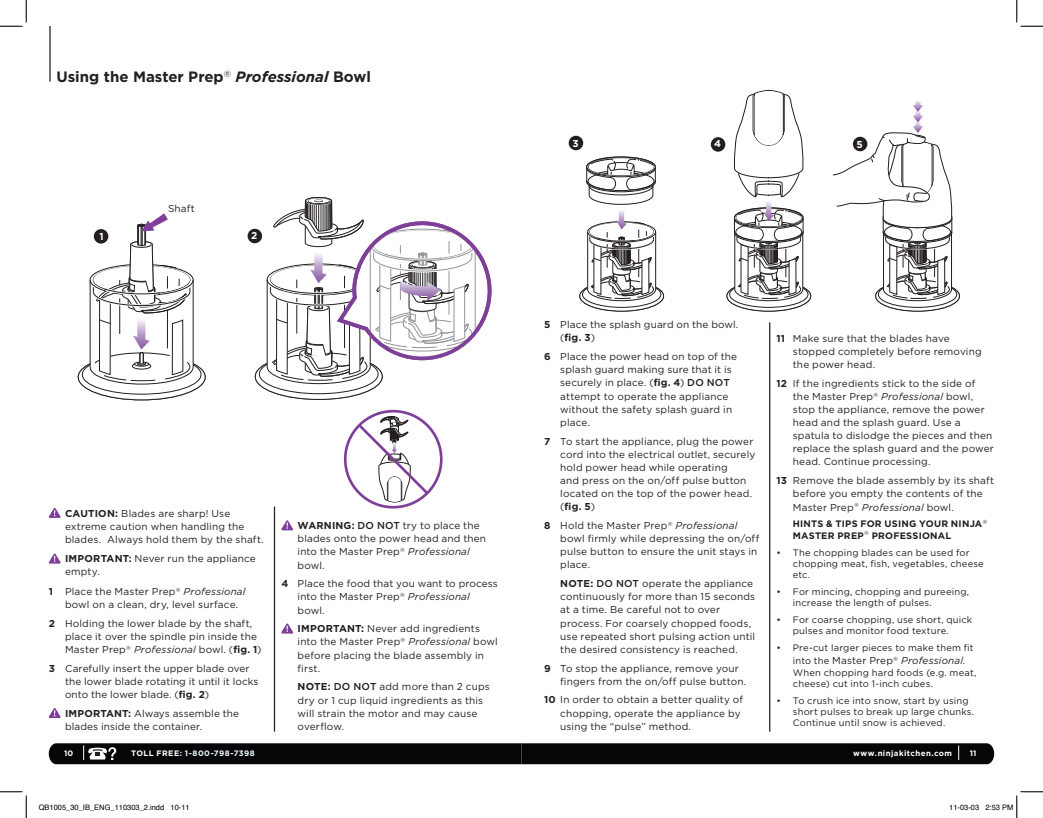
<style>
.page{position:relative;width:1043px;height:818px;background:#fff}
.page>*{position:absolute;margin:0;border:0;box-sizing:border-box;transform-origin:0 0}
.t1{font:700 15px "Gotham";color:#231f20}
.t2{font:10px/13.1px "Gotham";letter-spacing:.015em;color:#231f20}
.t3{font:italic 10px "Gotham";letter-spacing:.01em;color:#231f20}
.t4{font:700 10px "Gotham";color:#fff}
.t5{font:9.38px/11.2px "Gotham";letter-spacing:.02em;color:#231f20}
.t6{font:700 9.38px/11.2px "Gotham";letter-spacing:.025em;color:#231f20}
.t7{font:700 7.88px "Gotham";letter-spacing:.055em;color:#fff}
.t8{font:700 7.88px "Gotham";letter-spacing:.055em;color:#eef8fb}
.t9{font:7.5px "Helvetica";color:#000}
.s1{font-style:italic}
.s2{font-weight:700}
.s3{font-weight:500}
.s4{font-style:normal;font-size:9.38px}
.s5{font-style:normal}
.s6{color:#fff}
</style>
<div class="page">
<svg style="left:78px;top:354px;width:127px;height:46px"></svg>
<div style="left:82px;top:355px;width:119px;height:39px;background:#fff;border-radius:50%"></div>
<div style="left:82px;top:354px;width:119px;height:40px;border:1px solid #231f20;border-radius:50%"></div>
<div style="left:49px;top:743px;width:945px;height:21px;background:#060608"></div>
<hr style="left:274px;top:506px;width:1px;height:225px;background:#231f20">
<svg style="left:89px;top:213px;width:105px;height:172px"></svg>
<div style="left:168px;top:203px;width:36px;height:13px;background:#fff"></div>
<svg style="left:49px;top:507px;width:12px;height:11px"></svg>
<svg style="left:49px;top:553px;width:12px;height:10px"></svg>
<svg style="left:49px;top:708px;width:12px;height:10px"></svg>
<svg style="left:281px;top:520px;width:12px;height:10px"></svg>
<svg style="left:281px;top:623px;width:12px;height:10px"></svg>
<hr style="left:769px;top:322px;width:1px;height:409px;background:#231f20">
<div style="left:247px;top:229px;width:15px;height:14px;background:#231f20;border-radius:50%"></div>
<div style="left:94px;top:229px;width:14px;height:14px;background:#231f20;border-radius:50%"></div>
<div style="left:568px;top:136px;width:15px;height:14px;background:#231f20;border-radius:50%"></div>
<div style="left:711px;top:137px;width:14px;height:15px;background:#231f20;border-radius:50%"></div>
<svg style="left:255px;top:354px;width:127px;height:45px"></svg>
<div style="left:259px;top:354px;width:119px;height:39px;background:#fff;border-radius:50%"></div>
<svg style="left:343px;top:409px;width:100px;height:100px"></svg>
<svg style="left:875px;top:281px;width:84px;height:30px"></svg>
<div style="left:875px;top:280px;width:84px;height:31px;border:1px solid #231f20;border-radius:50%"></div>
<div style="left:878px;top:281px;width:78px;height:26px;background:#fff;border-radius:50%"></div>
<div style="left:878px;top:281px;width:78px;height:26px;border:1px solid #231f20;border-radius:50%"></div>
<svg style="left:832px;top:101px;width:120px;height:200px"></svg>
<svg style="left:727px;top:281px;width:83px;height:30px"></svg>
<div style="left:726px;top:280px;width:85px;height:31px;border:1px solid #231f20;border-radius:50%"></div>
<svg style="left:729px;top:281px;width:79px;height:26px"></svg>
<div style="left:729px;top:281px;width:79px;height:26px;border:1px solid #231f20;border-radius:50%"></div>
<svg style="left:734px;top:90px;width:69px;height:211px"></svg>
<svg style="left:580px;top:281px;width:83px;height:30px"></svg>
<div style="left:579px;top:280px;width:85px;height:31px;border:1px solid #231f20;border-radius:50%"></div>
<svg style="left:582px;top:281px;width:79px;height:26px"></svg>
<div style="left:582px;top:281px;width:79px;height:26px;border:1px solid #231f20;border-radius:50%"></div>
<svg style="left:586px;top:156px;width:70px;height:145px"></svg>
<svg style="left:266px;top:196px;width:226px;height:188px"></svg>
<hr style="left:49px;top:26px;width:2px;height:56px;background:#231f20">
<svg style="left:0;top:0;width:27px;height:27px"></svg>
<svg style="left:0;top:791px;width:27px;height:27px"></svg>
<svg style="left:1016px;top:0;width:26px;height:27px"></svg>
<svg style="left:1016px;top:791px;width:26px;height:27px"></svg>
<h1 class="t1" style="left:56px;top:68px;width:316px">Using the Master Prep<sup>®</sup> <span class="s1">Professional</span> Bowl</h1>
<p class="t2" style="left:168px;top:202px;width:28px">Shaft</p>
<p class="t4" style="left:100px;top:231px;width:6px">1</p>
<p class="t4" style="left:251px;top:229px;width:8px">2</p>
<p class="t2" style="left:65px;top:506px;width:200px"><span class="s2">CAUTION:</span> Blades are sharp! Use extreme caution when handling the blades. Always hold them by the shaft.</p>
<p class="t2" style="left:65px;top:552px;width:192px"><span class="s2">IMPORTANT:</span> Never run the appliance empty.</p>
<p class="t2" style="left:65px;top:584px;width:182px;text-indent:-16px"><span class="s2">1</span> Place the Master Prep<sup>®</sup> <span class="s1">Professional </span>bowl on a clean, dry, level surface.</p>
<p class="t2" style="left:65px;top:616px;width:198px;text-indent:-16px"><span class="s2">2</span> Holding the lower blade by the shaft, place it over the spindle pin inside the<br>Master Prep<sup>®</sup> <span class="s1">Professional</span> bowl. (<span class="s2">fig. 1</span>)</p>
<p class="t2" style="left:65px;top:661px;width:195px;text-indent:-16px"><span class="s2">3</span> Carefully insert the upper blade over the lower blade rotating it until it locks onto the lower blade. (<span class="s2">fig. 2</span>)</p>
<p class="t2" style="left:65px;top:706px;width:176px"><span class="s2">IMPORTANT:</span> Always assemble the blades inside the container.</p>
<p class="t2" style="left:298px;top:519px;width:190px"><span class="s2">WARNING:</span> <span class="s3">DO NOT</span> try to place the blades onto the power head and then into the Master Prep<sup>®</sup> <span class="s1">Professional </span>bowl.</p>
<p class="t2" style="left:298px;top:577px;width:202px;text-indent:-16px"><span class="s2">4</span> Place the food that you want to process into the Master Prep<sup>®</sup> <span class="s1">Professional </span>bowl.</p>
<p class="t2" style="left:298px;top:622px;width:202px"><span class="s2">IMPORTANT:</span> Never add ingredients into the Master Prep<sup>®</sup> <span class="s1">Professional</span> bowl before placing the blade assembly in first.</p>
<p class="t2" style="left:298px;top:680px;width:194px"><span class="s2">NOTE:</span> <span class="s3">DO NOT</span> add more than 2 cups dry or 1 cup liquid ingredients as this will strain the motor and may cause overflow.</p>
<p class="t4" style="left:572px;top:137px;width:8px">3</p>
<p class="t4" style="left:714px;top:138px;width:8px">4</p>
<p class="t4" style="left:856px;top:139px;width:8px">5</p>
<p class="t2" style="left:560px;top:318px;width:180px;text-indent:-16px"><span class="s2">5</span> Place the splash guard on the bowl. (<span class="s2">fig. 3</span>)</p>
<p class="t2" style="left:560px;top:350px;width:178px;text-indent:-16px"><span class="s2">6</span> Place the power head on top of the splash guard making sure that it is securely in place. (<span class="s2">fig. 4</span>) <span class="s3">DO NOT </span>attempt to operate the appliance without the safety splash guard in place.</p>
<p class="t2" style="left:560px;top:434px;width:197px;text-indent:-16px"><span class="s2">7</span> To start the appliance, plug the power cord into the electrical outlet, securely hold power head while operating<br>and press on the on/off pulse button located on the top of the power head. (<span class="s2">fig. 5</span>)</p>
<p class="t2" style="left:560px;top:518px;width:201px;text-indent:-16px"><span class="s2">8</span> Hold the Master Prep<sup>®</sup> <span class="s1">Professional </span>bowl firmly while depressing the on/off pulse button to ensure the unit stays in place.</p>
<p class="t2" style="left:560px;top:577px;width:196px"><span class="s2">NOTE:</span> <span class="s3">DO NOT</span> operate the appliance continuously for more than 15 seconds at a time. Be careful not to over process. For coarsely chopped foods, use repeated short pulsing action until the desired consistency is reached.</p>
<p class="t2" style="left:560px;top:661px;width:188px;text-indent:-16px"><span class="s2">9</span> To stop the appliance, remove your fingers from the on/off pulse button.</p>
<p class="t2" style="left:560px;top:693px;width:184px;text-indent:-16px"><span class="s2">10</span> In order to obtain a better quality of chopping, operate the appliance by using the “pulse” method.</p>
<p class="t2" style="left:793px;top:331px;width:190px;text-indent:-16px"><span class="s2">11</span> Make sure that the blades have stopped completely before removing the power head.</p>
<p class="t2" style="left:792px;top:376px;width:202px;text-indent:-16px"><span class="s2">12</span> If the ingredients stick to the side of the Master Prep<sup>®</sup> <span class="s1">Professional</span> bowl, stop the appliance, remove the power head and the splash guard. Use a spatula to dislodge the pieces and then replace the splash guard and the power head. Continue processing.</p>
<p class="t2" style="left:792px;top:474px;width:203px;text-indent:-16px"><span class="s2">13</span> Remove the blade assembly by its shaft before you empty the contents of the<br>Master Prep<sup>®</sup> <span class="s1">Professional</span> bowl.</p>
<p class="t6" style="left:792px;top:518px;width:196px">HINTS &amp; TIPS FOR USING YOUR NINJA<sup>®<br></sup>MASTER PREP<sup>®</sup> PROFESSIONAL</p>
<p class="t5" style="left:792px;top:546px;width:192px;text-indent:-16px">• The chopping blades can be used for chopping meat, fish, vegetables, cheese etc.</p>
<p class="t5" style="left:792px;top:586px;width:178px;text-indent:-16px">• For mincing, chopping and pureeing, increase the length of pulses.</p>
<p class="t5" style="left:792px;top:614px;width:181px;text-indent:-16px">• For coarse chopping, use short, quick pulses and monitor food texture.</p>
<p class="t5" style="left:776px;top:642px;width:198px">• Pre-cut larger pieces to make them fit</p>
<p class="t3" style="left:792px;top:655px;width:174px"><span class="s4">into the</span> <span class="s5">Master Prep</span><sup>®</sup> Professional<span class="s4">.</span></p>
<p class="t5" style="left:793px;top:666px;width:185px">When chopping hard foods (e.g. meat, cheese) cut into 1-inch cubes.</p>
<p class="t5" style="left:793px;top:694px;width:183px;text-indent:-16px">• To crush ice into snow, start by using short pulses to break up large chunks.<br>Continue until snow is achieved.</p>
<p class="t7" style="left:64px;top:748px;width:11px">10</p>
<p class="t7" style="left:969px;top:748px;width:8px">11</p>
<p class="t7" style="left:853px;top:749px;width:100px">www.ninjakitchen.com</p>
<p class="t8" style="left:131px;top:749px;width:125px"><span class="s6">TOLL FREE:</span> 1-800-798-7398</p>
<p class="t9" style="left:39px;top:802px;width:152px">QB1005_30_IB_ENG_110303_2.indd 10-11</p>
<p class="t9" style="left:949px;top:802px;width:66px">11-03-03 2:53 PM</p>
</div>
